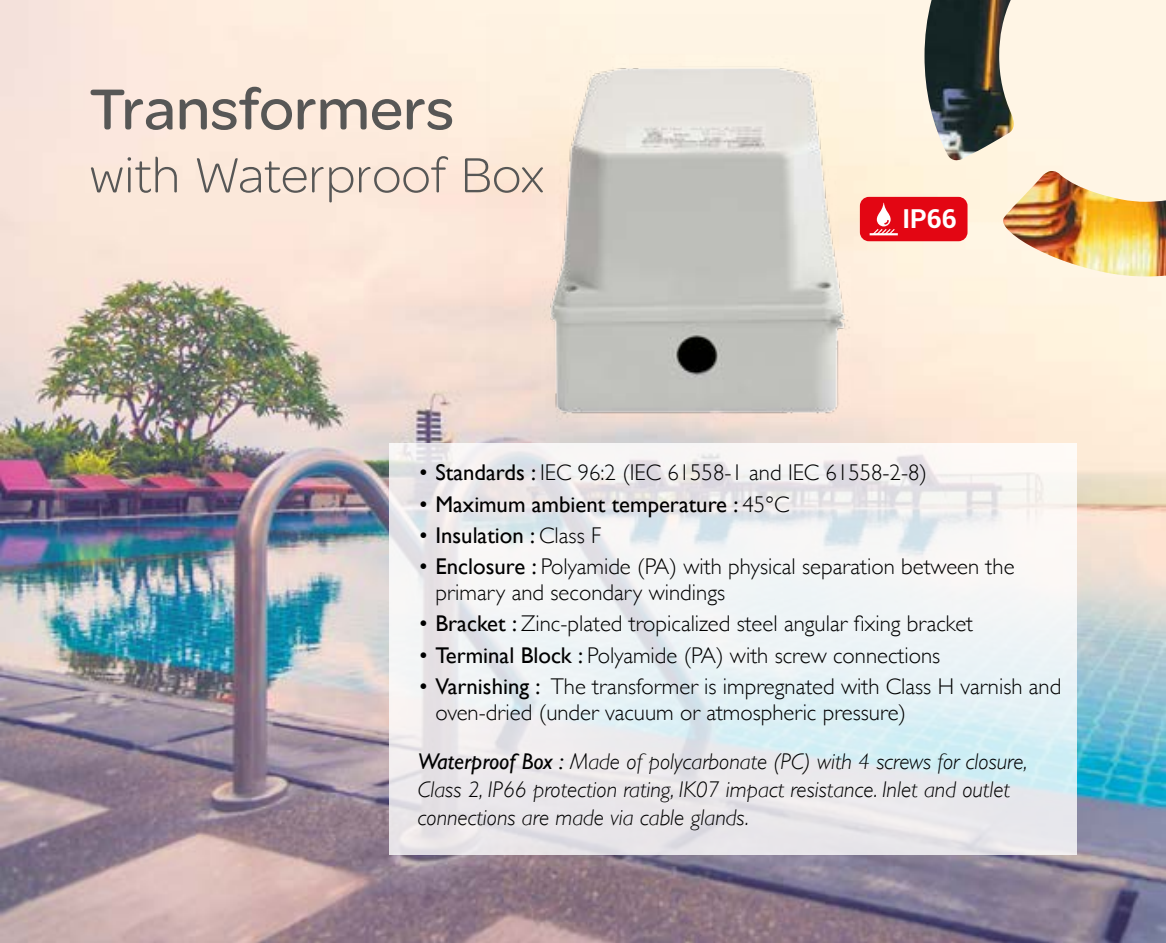
<style>
.page{position:relative;width:1166px;height:943px;background:#fff}
.page>*{position:absolute;margin:0;border:0;box-sizing:border-box;transform-origin:0 0}
.t1{font:61.25px "SE Optimist";color:#575756}
.t2{font:300 52.5px "SE Optimist";color:#575756}
.t3{font:700 26.07px "Roboto";color:#fff}
.t4{font:300 22.75px/26.2px "Gill Sans";color:#000}
.t5{font:italic 300 22.75px/28px "Gill Sans";color:#000}
.t6{font:22.75px "Gill Sans";color:#000}
.s1{font-weight:400}
.s2{font-weight:300}
</style>
<div class="page">
<img style="left:0;top:0;width:1166px;height:943px">
<img style="left:486px;top:15px;width:398px;height:427px">
<div style="left:860px;top:197px;width:107px;height:44px;background:#e30613;border-radius:9px"></div>
<svg style="left:869px;top:203px;width:29px;height:32px"></svg>
<svg style="left:389px;top:442px;width:687px;height:412px"></svg>
<img style="left:924px;top:0;width:242px;height:276px">
<h1 class="t1" style="left:89px;top:66px;width:366px">Transformers</h1>
<h2 class="t2" style="left:89px;top:140px;width:457px">with Waterproof Box</h2>
<p class="t3" style="left:902px;top:201px;width:56px">IP66</p>
<p class="t4" style="left:418px;top:458px;width:511px">• <span class="s1">Standards :</span> IEC 96:2 (IEC 61558-1 and IEC 61558-2-8)</p>
<p class="t6" style="left:418px;top:490px;width:373px"><span class="s2">•</span> Maximum ambient temperature : <span class="s2">45°C</span></p>
<p class="t6" style="left:418px;top:521px;width:185px"><span class="s2">•</span> Insulation : <span class="s2">Class F</span></p>
<p class="t4" style="left:435px;top:552px;width:580px;text-indent:-18px">• <span class="s1">Enclosure :</span> Polyamide (PA) with physical separation between the primary and secondary windings</p>
<p class="t4" style="left:418px;top:610px;width:557px">• <span class="s1">Bracket :</span> Zinc-plated tropicalized steel angular fixing bracket</p>
<p class="t4" style="left:418px;top:641px;width:524px">• <span class="s1">Terminal Block :</span> Polyamide (PA) with screw connections</p>
<p class="t4" style="left:435px;top:672px;width:627px;text-indent:-18px">• <span class="s1">Varnishing :</span> The transformer is impregnated with Class H varnish and oven-dried (under vacuum or atmospheric pressure)</p>
<p class="t5" style="left:418px;top:747px;width:611px"><span class="s1">Waterproof Box :</span> Made of polycarbonate (PC) with 4 screws for closure,<br>Class 2, IP66 protection rating, IK07 impact resistance. Inlet and outlet connections are made via cable glands.</p>
</div>
